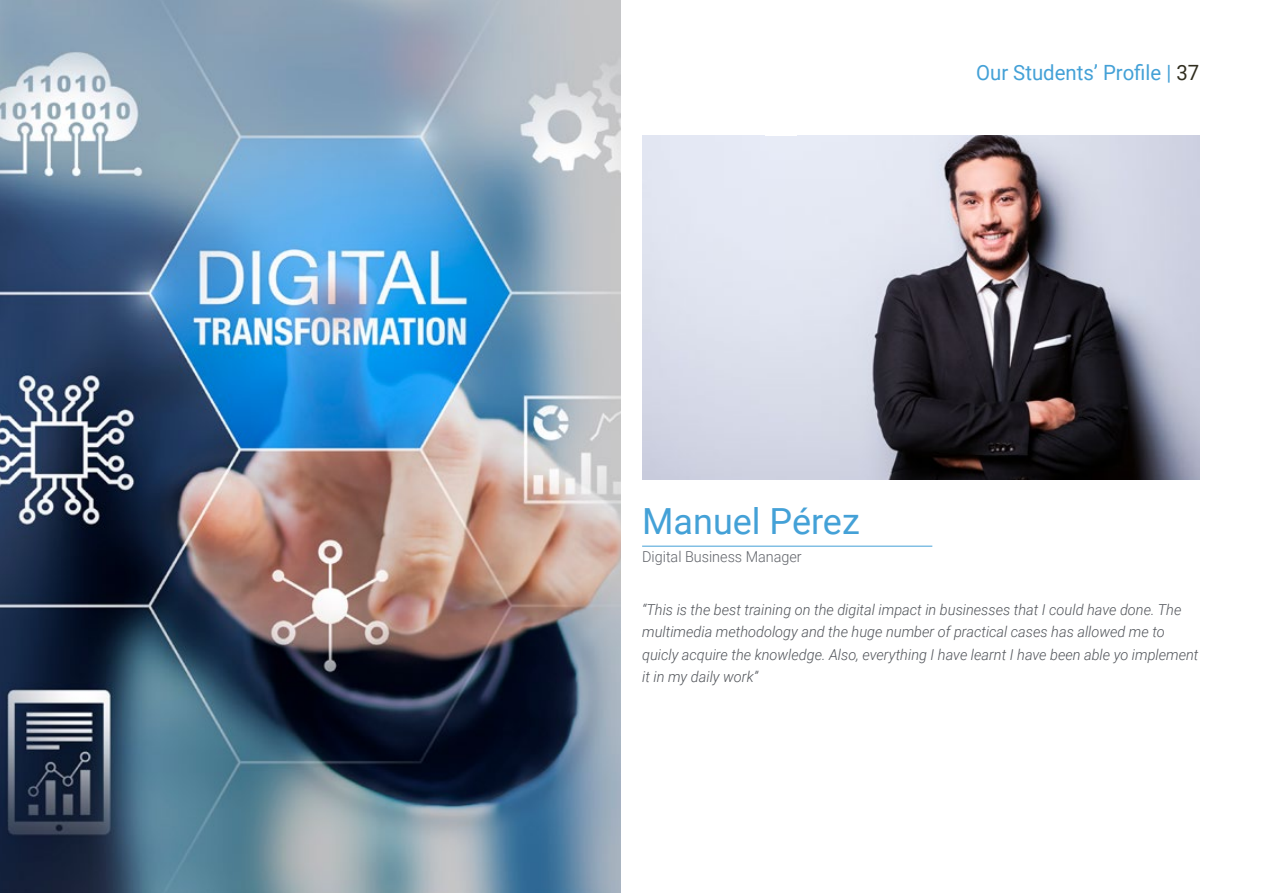
<style>
.page{position:relative;width:1263px;height:893px;background:#fff}
.page>*{position:absolute;margin:0;border:0;box-sizing:border-box;transform-origin:0 0}
.t1{font:36px "Roboto";color:#44a1d7}
.t2{font:21px "Roboto";color:#44a1d7}
.t3{font:italic 300 15px/22.5px "Roboto";color:#52555b}
.t4{font:300 15px "Roboto";color:#61646a;scale:.96 1}
.s1{color:#312e20}
</style>
<div class="page">
<img style="left:0;top:0;width:621px;height:893px">
<hr style="left:642px;top:546px;width:290px;height:1px;background:#44a1d7">
<img style="left:642px;top:136px;width:557px;height:343px">
<h2 class="t2" style="left:976px;top:57px;width:225px">Our Students’ Profile | <span class="s1">37</span></h2>
<h1 class="t1" style="left:642px;top:496px;width:219px">Manuel Pérez</h1>
<p class="t4" style="left:642px;top:546px;width:168px">Digital Business Manager</p>
<p class="t3" style="left:642px;top:598px;width:558px">“This is the best training on the digital impact in businesses that I could have done. The multimedia methodology and the huge number of practical cases has allowed me to quicly acquire the knowledge. Also, everything I have learnt I have been able yo implement it in my daily work”</p>
</div>
